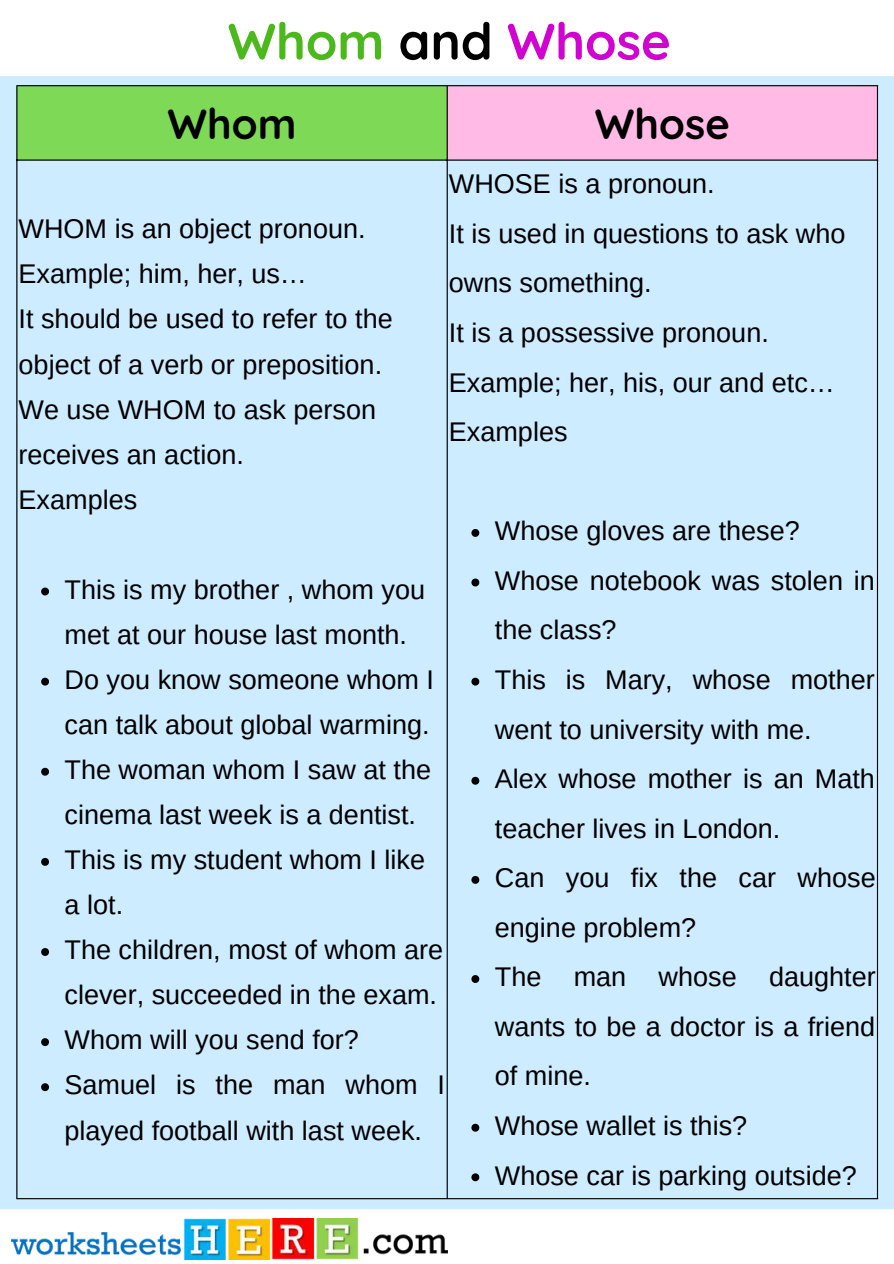
<style>
.page{position:relative;width:894px;height:1264px;background:#fff}
.page>*{position:absolute;margin:0;border:0;box-sizing:border-box;transform-origin:0 0}
.t1{font:700 51px "Quicksand";color:#d103d1}
.t2{font:700 42px "Quicksand";color:#000}
.t3{font:27px/45px "Arimo";color:#000}
.s1{color:#4bb81c}
.s2{color:#000}
</style>
<div class="page">
<div style="left:0;top:0;width:893px;height:1263px;background:#cdecff"></div>
<div style="left:0;top:1209px;width:893px;height:54px;background:#fff"></div>
<img style="left:12px;top:1218px;width:435px;height:41px">
<div style="left:0;top:0;width:893px;height:75px;background:#fff"></div>
<div style="left:17px;top:85px;width:430px;height:75px;background:#7ed957"></div>
<div style="left:447px;top:85px;width:430px;height:75px;background:#ffbbe5"></div>
<svg style="left:41px;top:587px;width:8px;height:8px"></svg>
<svg style="left:41px;top:677px;width:8px;height:8px"></svg>
<svg style="left:41px;top:767px;width:8px;height:8px"></svg>
<svg style="left:41px;top:858px;width:8px;height:7px"></svg>
<svg style="left:41px;top:948px;width:8px;height:7px"></svg>
<svg style="left:41px;top:1038px;width:8px;height:8px"></svg>
<svg style="left:41px;top:1083px;width:8px;height:8px"></svg>
<svg style="left:471px;top:529px;width:8px;height:8px"></svg>
<svg style="left:471px;top:578px;width:8px;height:8px"></svg>
<svg style="left:471px;top:677px;width:8px;height:8px"></svg>
<svg style="left:471px;top:776px;width:8px;height:8px"></svg>
<svg style="left:471px;top:876px;width:8px;height:7px"></svg>
<svg style="left:471px;top:975px;width:8px;height:7px"></svg>
<svg style="left:471px;top:1123px;width:8px;height:8px"></svg>
<svg style="left:471px;top:1173px;width:8px;height:8px"></svg>
<hr style="left:16px;top:86px;width:1px;height:1112px;background:#000">
<hr style="left:446px;top:86px;width:1px;height:1112px;background:#000">
<hr style="left:876px;top:86px;width:1px;height:1112px;background:#000">
<hr style="left:16px;top:85px;width:861px;height:1px;background:#000">
<hr style="left:16px;top:159px;width:861px;height:2px;background:#000">
<hr style="left:16px;top:1198px;width:861px;height:1px;background:#000">
<h1 class="t1" style="left:228px;top:9px;width:444px"><span class="s1">Whom</span> <span class="s2">and</span> Whose</h1>
<h2 class="t2" style="left:167px;top:97px;width:130px">Whom</h2>
<h2 class="t2" style="left:594px;top:97px;width:136px">Whose</h2>
<p class="t3" style="left:19px;top:206px;width:375px">WHOM is an object pronoun.<br>Example; him, her, us…<br>It should be used to refer to the object of a verb or preposition.<br>We use WHOM to ask person receives an action.<br>Examples</p>
<p class="t3" style="left:449px;top:159px;width:398px;line-height:49.5px">WHOSE is a pronoun.<br>It is used in questions to ask who owns something.<br>It is a possessive pronoun.<br>Example; her, his, our and etc…<br>Examples</p>
<p class="t3" style="left:65px;top:567px;width:382px">This is my brother , whom you met at our house last month.<br>Do you know someone whom I can talk about global warming.<br>The woman whom I saw at the cinema last week is a dentist.<br>This is my student whom I like a lot.<br>The children, most of whom are clever, succeeded in the exam.<br>Whom will you send for?<br>Samuel is the man whom I played football with last week.</p>
<p class="t3" style="left:494px;top:506px;width:382px;line-height:49.5px">Whose gloves are these?<br>Whose notebook was stolen in the class?<br>This is Mary, whose mother went to university with me.<br>Alex whose mother is an Math teacher lives in London.<br>Can you fix the car whose engine problem?<br>The man whose daughter wants to be a doctor is a friend of mine.<br>Whose wallet is this?<br>Whose car is parking outside?</p>
</div>
